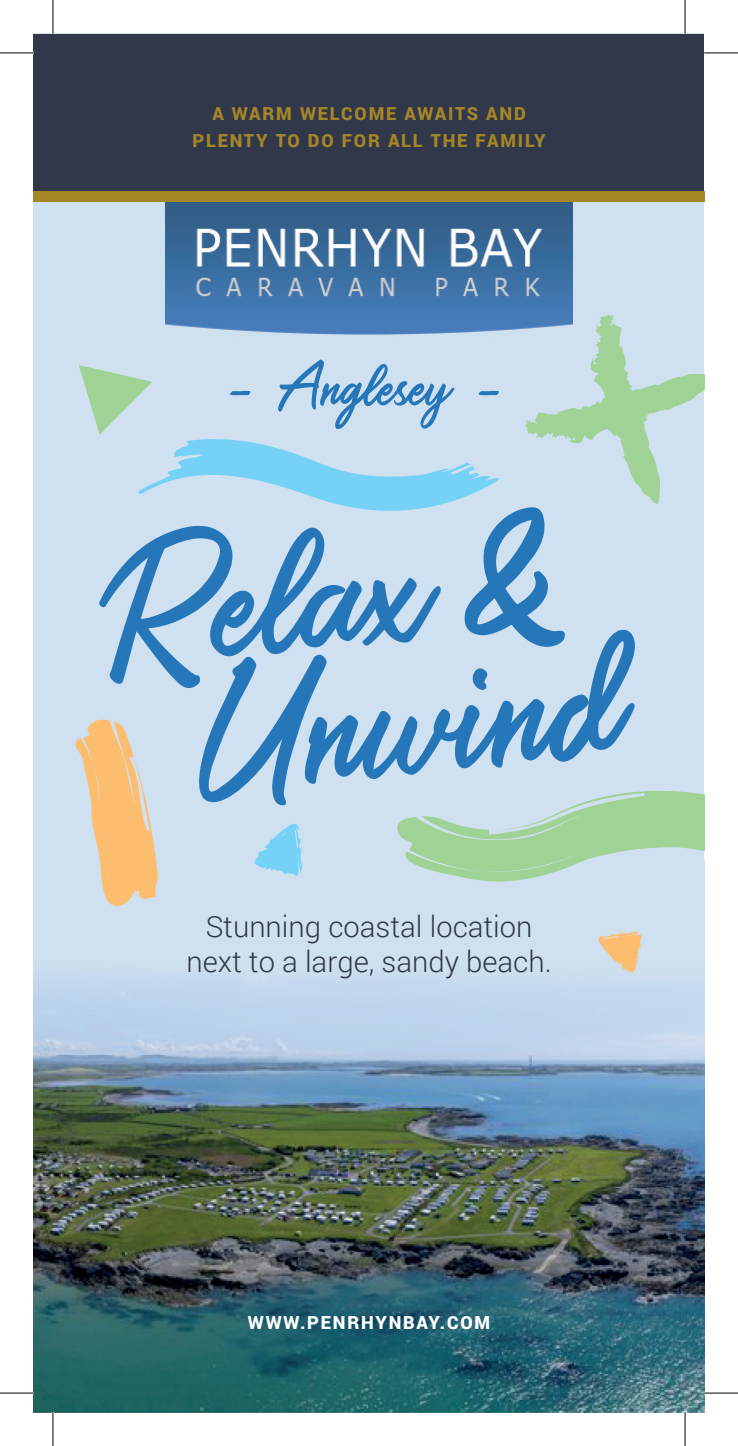
<style>
.page{position:relative;width:738px;height:1446px;background:#fff}
.page>*{position:absolute;margin:0;border:0;box-sizing:border-box;transform-origin:0 0}
.t1{font:163.8px/133px "Saltery Alternate";color:#2677ba;text-align:center}
.t2{font:56.25px "Saltery Alternate";color:#2677ba}
.t3{font:300 29.25px/35.1px "Roboto";color:#303849;text-align:center}
.t4{font:900 18px/27px "Roboto";letter-spacing:.1em;color:#a58526;text-align:center}
.t5{font:900 18px "Roboto";letter-spacing:.1em;color:#fff}
</style>
<div class="page">
<div style="left:34px;top:34px;width:669px;height:1152px;background:#cfe1f1"></div>
<img style="left:165px;top:202px;width:407px;height:133px">
<img style="left:34px;top:875px;width:669px;height:536px">
<svg style="left:75px;top:719px;width:83px;height:193px"></svg>
<svg style="left:524px;top:314px;width:179px;height:190px"></svg>
<svg style="left:391px;top:791px;width:312px;height:90px"></svg>
<svg style="left:253px;top:823px;width:50px;height:52px"></svg>
<div style="left:34px;top:34px;width:669px;height:158px;background:#303849"></div>
<div style="left:34px;top:192px;width:669px;height:10px;background:#a58526"></div>
<svg style="left:79px;top:365px;width:421px;height:146px"></svg>
<svg style="left:598px;top:930px;width:43px;height:43px"></svg>
<hr style="left:0;top:53px;width:34px;height:1px;background:#000">
<hr style="left:703px;top:53px;width:34px;height:1px;background:#000">
<hr style="left:0;top:1392px;width:34px;height:1px;background:#000">
<hr style="left:703px;top:1392px;width:34px;height:1px;background:#000">
<hr style="left:53px;top:0;width:1px;height:34px;background:#000">
<hr style="left:53px;top:1411px;width:1px;height:34px;background:#000">
<hr style="left:684px;top:0;width:1px;height:34px;background:#000">
<hr style="left:684px;top:1411px;width:1px;height:34px;background:#000">
<p class="t4" style="left:192px;top:100px;width:354px">A WARM WELCOME AWAITS AND<br>PLENTY TO DO FOR ALL THE FAMILY</p>
<h2 class="t2" style="left:226px;top:342px;width:278px">- Anglesey -</h2>
<h1 class="t1" style="left:79px;top:549px;width:533px;rotate:-5deg">Relax &amp;<br>Unwind</h1>
<p class="t3" style="left:186px;top:907px;width:366px">Stunning coastal location next to a large, sandy beach.</p>
<p class="t5" style="left:248px;top:1309px;width:244px">WWW.PENRHYNBAY.COM</p>
</div>
